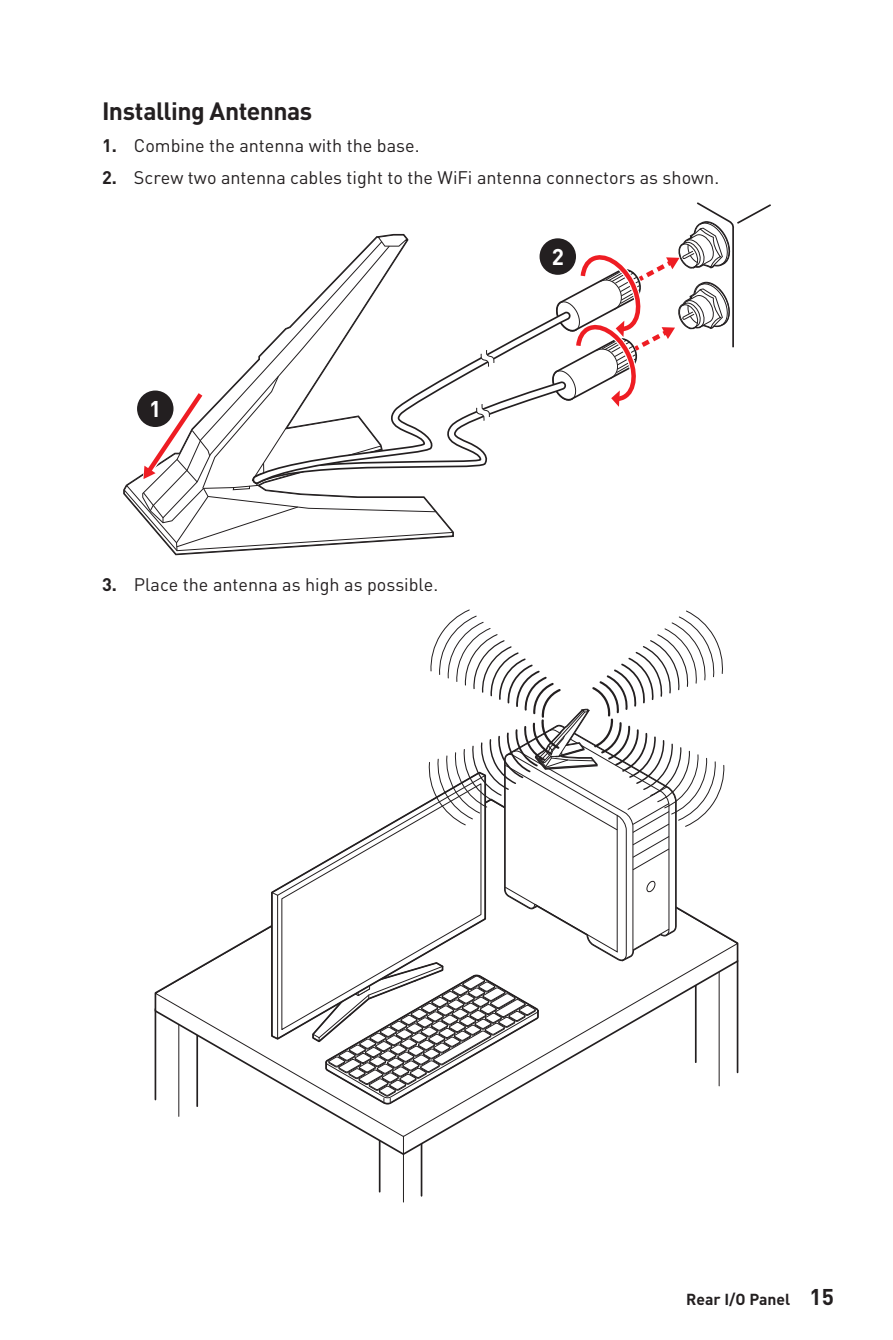
<style>
.page{position:relative;width:893px;height:1340px;background:#fff}
.page>*{position:absolute;margin:0;border:0;box-sizing:border-box;transform-origin:0 0}
.t1{font:700 24.75px "MSI Din Pro Noto CJK";letter-spacing:-.02em;color:#231f20}
.t2{font:700 22.5px "MSI Din Pro Noto CJK";color:#fff}
.t3{font:18px "MSI Din Pro Noto CJK";color:#231f20}
.t4{font:700 15.75px "MSI Din Pro Noto CJK";color:#231f20}
.s1{font-weight:700}
.s2{font-size:22.5px}
</style>
<div class="page">
<svg style="left:124px;top:202px;width:647px;height:352px"></svg>
<div style="left:137px;top:390px;width:36px;height:37px;background:#231f20;border-radius:50%"></div>
<div style="left:540px;top:238px;width:36px;height:37px;background:#231f20;border-radius:50%"></div>
<hr style="left:379px;top:1136px;width:1px;height:55px;background:#231f20">
<hr style="left:421px;top:1139px;width:1px;height:56px;background:#231f20">
<svg style="left:155px;top:926px;width:584px;height:211px"></svg>
<hr style="left:403px;top:1136px;width:1px;height:66px;background:#231f20">
<svg style="left:270px;top:869px;width:41px;height:171px"></svg>
<svg style="left:311px;top:609px;width:413px;height:497px"></svg>
<h1 class="t1" style="left:102px;top:97px;width:212px">Installing Antennas</h1>
<p class="t3" style="left:102px;top:135px;width:319px"><span class="s1">1.</span> Combine the antenna with the base.</p>
<p class="t3" style="left:102px;top:167px;width:619px"><span class="s1">2.</span> Screw two antenna cables tight to the WiFi antenna connectors as shown.</p>
<p class="t2" style="left:149px;top:396px;width:14px">1</p>
<p class="t3" style="left:102px;top:574px;width:338px"><span class="s1">3.</span> Place the antenna as high as possible.</p>
<p class="t2" style="left:552px;top:244px;width:14px">2</p>
<p class="t4" style="left:686px;top:1289px;width:149px">Rear I/O Panel <span class="s2">15</span></p>
</div>
